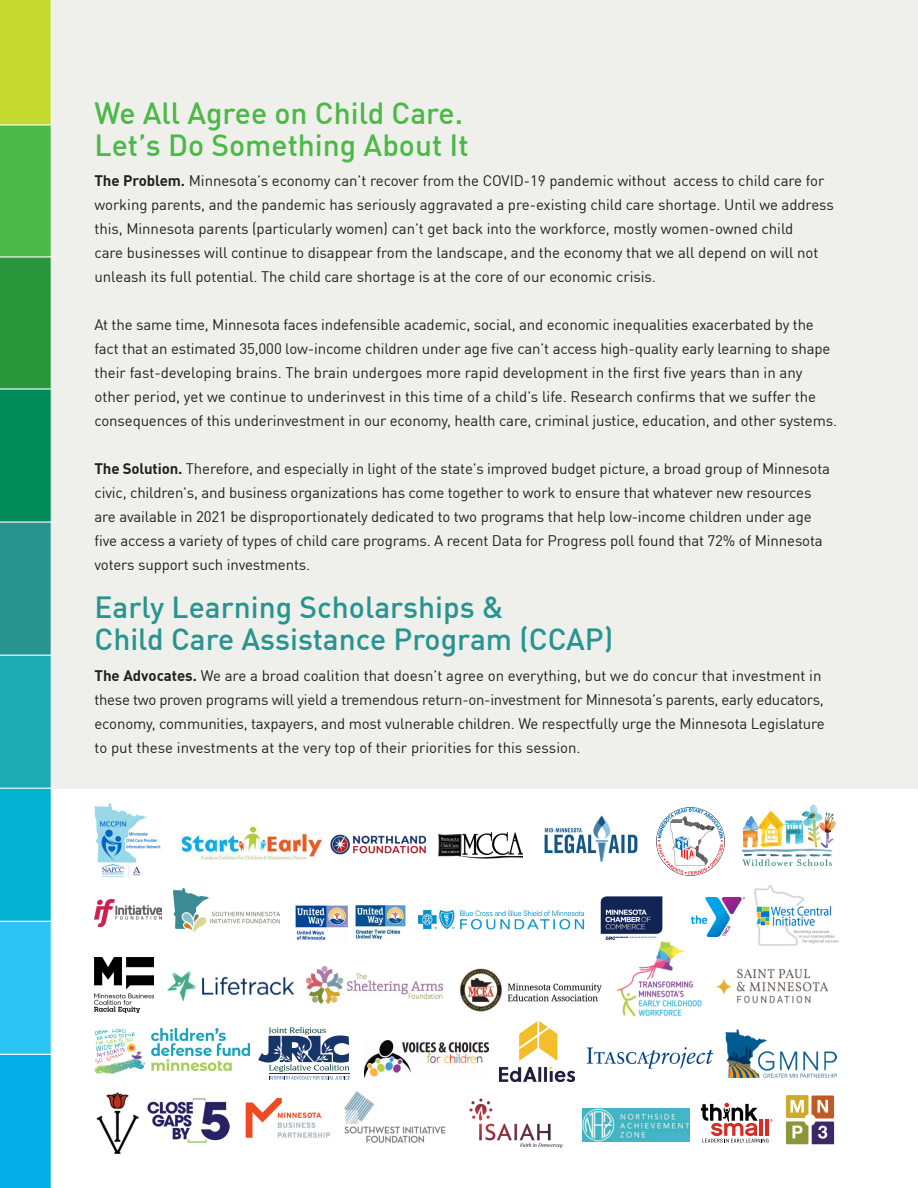
<style>
.page{position:relative;width:918px;height:1188px;background:#fff}
.page>*{position:absolute;margin:0;border:0;box-sizing:border-box;transform-origin:0 0}
.t1{font:500 30px/31.5px "DINOT";color:#28948f}
.t2{font:500 30px "DINOT";color:#4cb848}
.t3{font:15px/24px "DINOT";letter-spacing:-.01em;color:#231f20}
.s1{font-weight:700}
</style>
<div class="page">
<div style="left:0;top:0;width:918px;height:788px;background:#eff0eb"></div>
<svg style="left:0;top:0;width:52px;height:1188px;background:#35af91"></svg>
<img style="left:94px;top:1028px;width:156px;height:45px">
<img style="left:600px;top:896px;width:63px;height:44px">
<img style="left:418px;top:909px;width:167px;height:20px">
<img style="left:95px;top:900px;width:66px;height:26px">
<img style="left:167px;top:971px;width:128px;height:30px">
<img style="left:95px;top:958px;width:58px;height:54px">
<img style="left:245px;top:1097px;width:86px;height:41px">
<img style="left:439px;top:832px;width:83px;height:26px">
<img style="left:94px;top:803px;width:67px;height:75px">
<img style="left:785px;top:1095px;width:50px;height:50px">
<img style="left:174px;top:889px;width:105px;height:44px">
<img style="left:307px;top:967px;width:136px;height:36px">
<img style="left:715px;top:968px;width:114px;height:36px">
<img style="left:182px;top:825px;width:140px;height:35px">
<svg style="left:701px;top:1103px;width:72px;height:40px"></svg>
<img style="left:755px;top:885px;width:84px;height:61px">
<img style="left:691px;top:897px;width:53px;height:40px">
<img style="left:147px;top:1098px;width:83px;height:45px">
<img style="left:460px;top:969px;width:142px;height:43px">
<img style="left:330px;top:834px;width:97px;height:21px">
<img style="left:657px;top:808px;width:67px;height:67px">
<svg style="left:258px;top:1027px;width:92px;height:53px"></svg>
<img style="left:726px;top:1030px;width:111px;height:48px">
<img style="left:582px;top:1108px;width:107px;height:33px">
<img style="left:96px;top:1092px;width:43px;height:62px">
<img style="left:364px;top:1040px;width:124px;height:37px">
<img style="left:741px;top:804px;width:95px;height:63px">
<img style="left:616px;top:939px;width:86px;height:78px">
<img style="left:344px;top:1091px;width:102px;height:52px">
<img style="left:500px;top:1022px;width:75px;height:60px">
<img style="left:296px;top:905px;width:51px;height:35px">
<img style="left:544px;top:815px;width:94px;height:47px">
<img style="left:355px;top:905px;width:51px;height:34px">
<img style="left:470px;top:1098px;width:93px;height:49px">
<img style="left:586px;top:1047px;width:128px;height:22px">
<p class="t2" style="left:94px;top:90px;width:370px">We All Agree on Child Care.</p>
<p class="t2" style="left:94px;top:122px;width:376px">Let’s Do Something About It</p>
<p class="t3" style="left:94px;top:168px;width:741px"><span class="s1">The Problem.</span> Minnesota’s economy can’t recover from the COVID-19 pandemic without access to child care for working parents, and the pandemic has seriously aggravated a pre-existing child care shortage. Until we address this, Minnesota parents (particularly women) can’t get back into the workforce, mostly women-owned child<br>care businesses will continue to disappear from the landscape, and the economy that we all depend on will not unleash its full potential. The child care shortage is at the core of our economic crisis.</p>
<p class="t3" style="left:94px;top:312px;width:721px">At the same time, Minnesota faces indefensible academic, social, and economic inequalities exacerbated by the</p>
<p class="t3" style="left:94px;top:336px;width:744px">fact that an estimated 35,000 low-income children under age five can’t access high-quality early learning to shape their fast-developing brains. The brain undergoes more rapid development in the first five years than in any other period, yet we continue to underinvest in this time of a child’s life. Research confirms that we suffer the consequences of this underinvestment in our economy, health care, criminal justice, education, and other systems.</p>
<p class="t3" style="left:94px;top:456px;width:737px"><span class="s1">The Solution.</span> Therefore, and especially in light of the state’s improved budget picture, a broad group of Minnesota civic, children’s, and business organizations has come together to work to ensure that whatever new resources are available in 2021 be disproportionately dedicated to two programs that help low-income children under age five access a variety of types of child care programs. A recent Data for Progress poll found that 72% of Minnesota voters support such investments.</p>
<p class="t1" style="left:94px;top:589px;width:520px">Early Learning Scholarships &amp;<br>Child Care Assistance Program (CCAP)</p>
<p class="t3" style="left:94px;top:662px;width:729px"><span class="s1">The Advocates.</span> We are a broad coalition that doesn’t agree on everything, but we do concur that investment in</p>
<p class="t3" style="left:94px;top:686px;width:732px">these two proven programs will yield a tremendous return-on-investment for Minnesota’s parents, early educators, economy, communities, taxpayers, and most vulnerable children. We respectfully urge the Minnesota Legislature</p>
<p class="t3" style="left:94px;top:734px;width:488px">to put these investments at the very top of their priorities for this session.</p>
</div>
